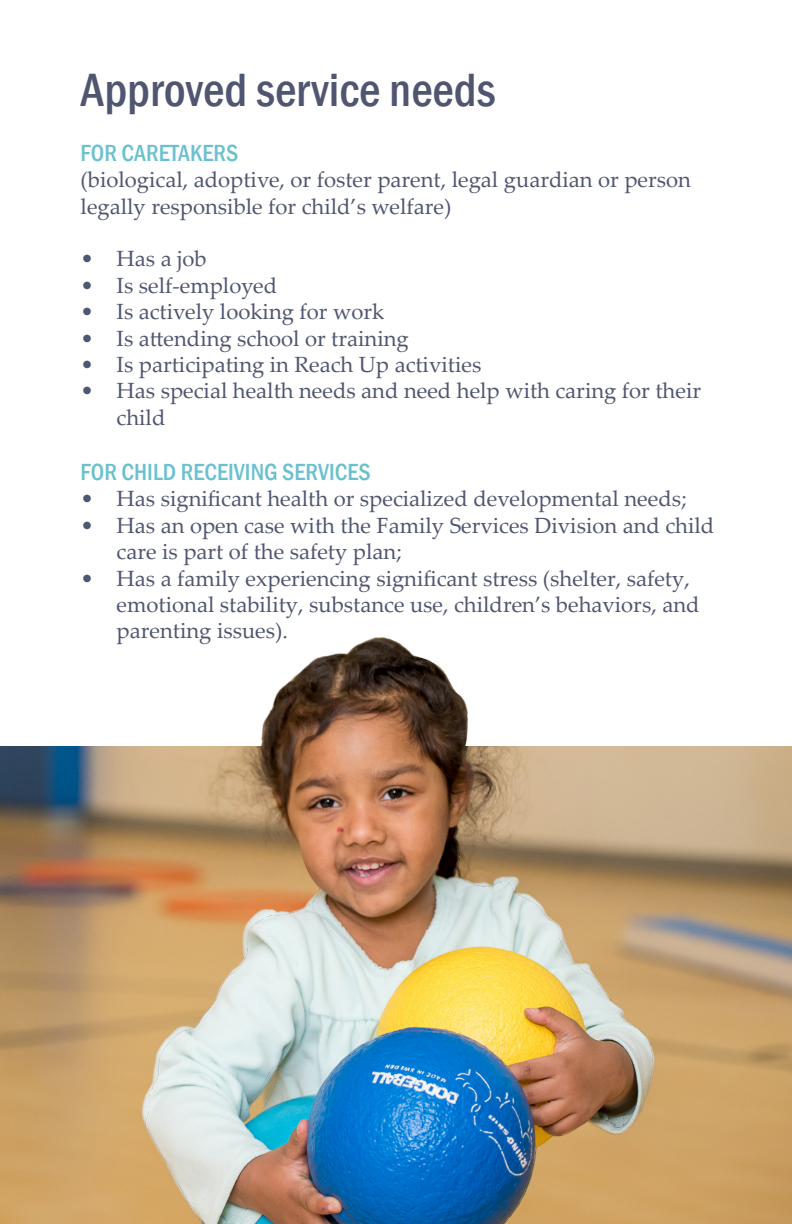
<style>
.page{position:relative;width:792px;height:1224px;background:#fff}
.page>*{position:absolute;margin:0;border:0;box-sizing:border-box;transform-origin:0 0}
.t1{font:500 condensed 48px "Franklin Gothic";color:#505670}
.t2{font:500 condensed 24px "Franklin Gothic";color:#6bc0cf}
.t3{font:22px/26.4px "Palatino Linotype";color:#505670}
</style>
<div class="page">
<img style="left:0;top:746px;width:792px;height:478px">
<img style="left:79px;top:637px;width:589px;height:587px">
<p class="t1" style="left:81px;top:58px;width:416px">Approved service needs</p>
<p class="t2" style="left:81px;top:137px;width:159px">FOR CARETAKERS</p>
<p class="t3" style="left:81px;top:166px;width:612px">(biological, adoptive, or foster parent, legal guardian or person legally responsible for child’s welfare)</p>
<p class="t3" style="left:81px;top:245px;width:127px">• Has a job</p>
<p class="t3" style="left:81px;top:271px;width:198px">• Is self-employed</p>
<p class="t3" style="left:81px;top:298px;width:305px">• Is actively looking for work</p>
<p class="t3" style="left:81px;top:324px;width:330px">• Is attending school or training</p>
<p class="t3" style="left:81px;top:350px;width:402px">• Is participating in Reach Up activities</p>
<p class="t3" style="left:117px;top:377px;width:586px;text-indent:-36px">• Has special health needs and need help with caring for their child</p>
<p class="t2" style="left:81px;top:456px;width:292px">FOR CHILD RECEIVING SERVICES</p>
<p class="t3" style="left:81px;top:485px;width:608px">• Has significant health or specialized developmental needs;</p>
<p class="t3" style="left:117px;top:511px;width:599px;text-indent:-36px">• Has an open case with the Family Services Division and child care is part of the safety plan;</p>
<p class="t3" style="left:117px;top:564px;width:584px;text-indent:-36px">• Has a family experiencing significant stress (shelter, safety, emotional stability, substance use, children’s behaviors, and parenting issues).</p>
</div>
